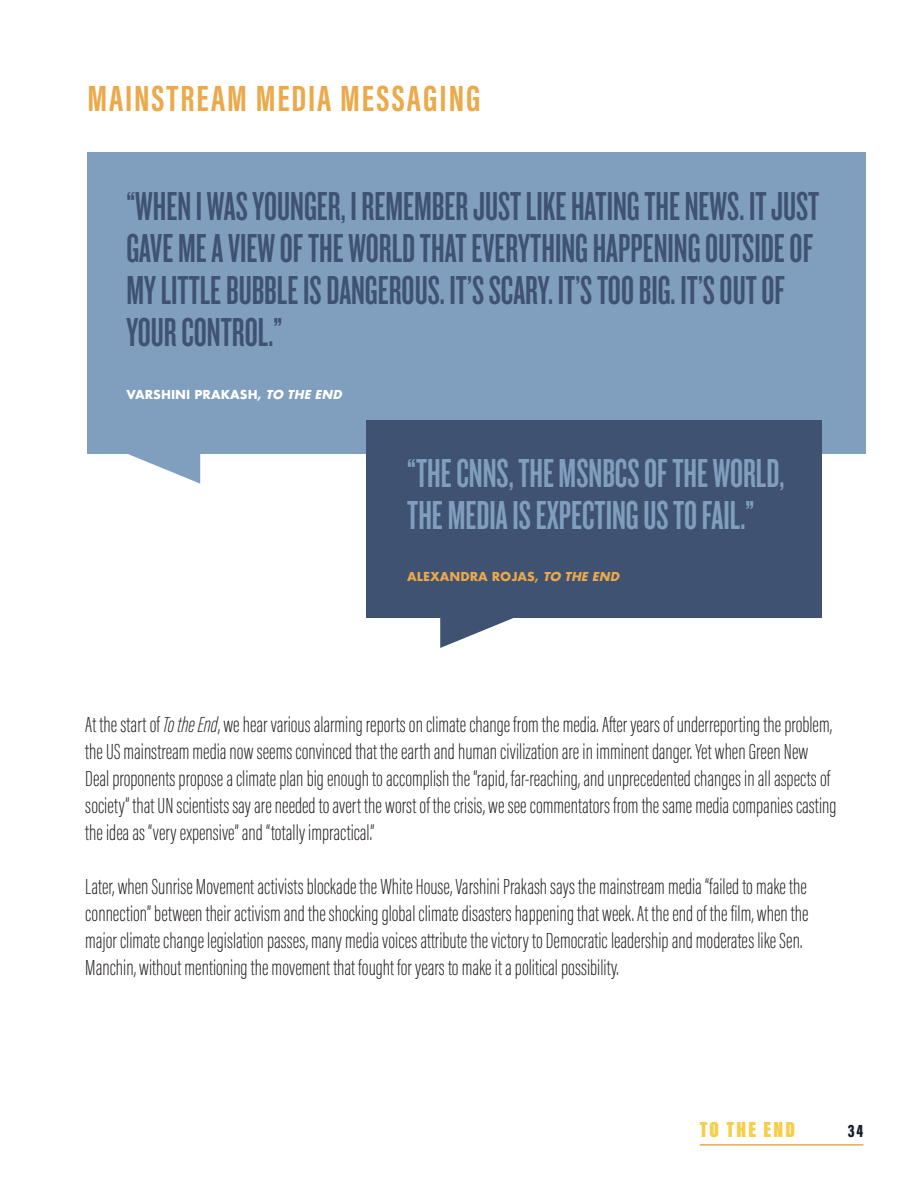
<style>
.page{position:relative;width:918px;height:1188px;background:#fff}
.page>*{position:absolute;margin:0;border:0;box-sizing:border-box;transform-origin:0 0}
.Body_copy{font:42px/42px "Knockout 47 Bantamweight";color:#405272}
.Body_copy-2{font:42px/42px "Knockout 47 Bantamweight";color:#809fbf}
.t1{font:700 37.5px "Acumin Pro Extra Cond";letter-spacing:.05em;color:#eca94a}
.t2{font:200 22.5px/27px "Acumin Pro Extra Cond";color:#231f20}
.t3{font:900 22.5px "Acumin Pro Extra Cond";letter-spacing:.1em;color:#f6ce4c}
.t4{font:900 18px "Acumin Pro Extra Cond";color:#131a2c}
.Body_copy-3{font:700 12px "Futura";color:#fff}
.Body_copy-4{font:700 12px "Futura";color:#eca94a}
.s1{font-style:italic}
</style>
<div class="page">
<div style="left:87px;top:152px;width:779px;height:301px;background:#809fbf"></div>
<svg style="left:126px;top:453px;width:74px;height:31px"></svg>
<svg style="left:440px;top:618px;width:73px;height:30px"></svg>
<div style="left:366px;top:420px;width:456px;height:198px;background:#405272"></div>
<hr style="left:700px;top:1144px;width:163px;height:2px;background:#eca94a">
<p class="t1" style="left:88px;top:76px;width:394px">MAINSTREAM MEDIA MESSAGING</p>
<p class="Body_copy" style="left:126px;top:184px;width:695px">“WHEN I WAS YOUNGER, I REMEMBER JUST LIKE HATING THE NEWS. IT JUST GAVE ME A VIEW OF THE WORLD THAT EVERYTHING HAPPENING OUTSIDE OF MY LITTLE BUBBLE IS DANGEROUS. IT’S SCARY. IT’S TOO BIG. IT’S OUT OF YOUR CONTROL.”</p>
<p class="Body_copy-3" style="left:126px;top:386px;width:220px">VARSHINI PRAKASH, <span class="s1">TO THE END</span></p>
<p class="Body_copy-2" style="left:407px;top:451px;width:379px">“THE CNNS, THE MSNBCS OF THE WORLD,<br>THE MEDIA IS EXPECTING US TO FAIL.”</p>
<p class="Body_copy-4" style="left:407px;top:568px;width:217px">ALEXANDRA ROJAS, <span class="s1">TO THE END</span></p>
<p class="t2" style="left:85px;top:711px;width:753px">At the start of <span class="s1">To the End</span>, we hear various alarming reports on climate change from the media. After years of underreporting the problem, the US mainstream media now seems convinced that the earth and human civilization are in imminent danger. Yet when Green New Deal proponents propose a climate plan big enough to accomplish the “rapid, far-reaching, and unprecedented changes in all aspects of society” that UN scientists say are needed to avert the worst of the crisis, we see commentators from the same media companies casting the idea as “very expensive” and “totally impractical.”</p>
<p class="t2" style="left:85px;top:873px;width:725px">Later, when Sunrise Movement activists blockade the White House, Varshini Prakash says the mainstream media “failed to make the connection” between their activism and the shocking global climate disasters happening that week. At the end of the film, when the major climate change legislation passes, many media voices attribute the victory to Democratic leadership and moderates like Sen.<br>Manchin, without mentioning the movement that fought for years to make it a political possibility.</p>
<p class="t3" style="left:700px;top:1116px;width:97px">TO THE END</p>
<p class="t4" style="left:848px;top:1120px;width:17px">34</p>
</div>
